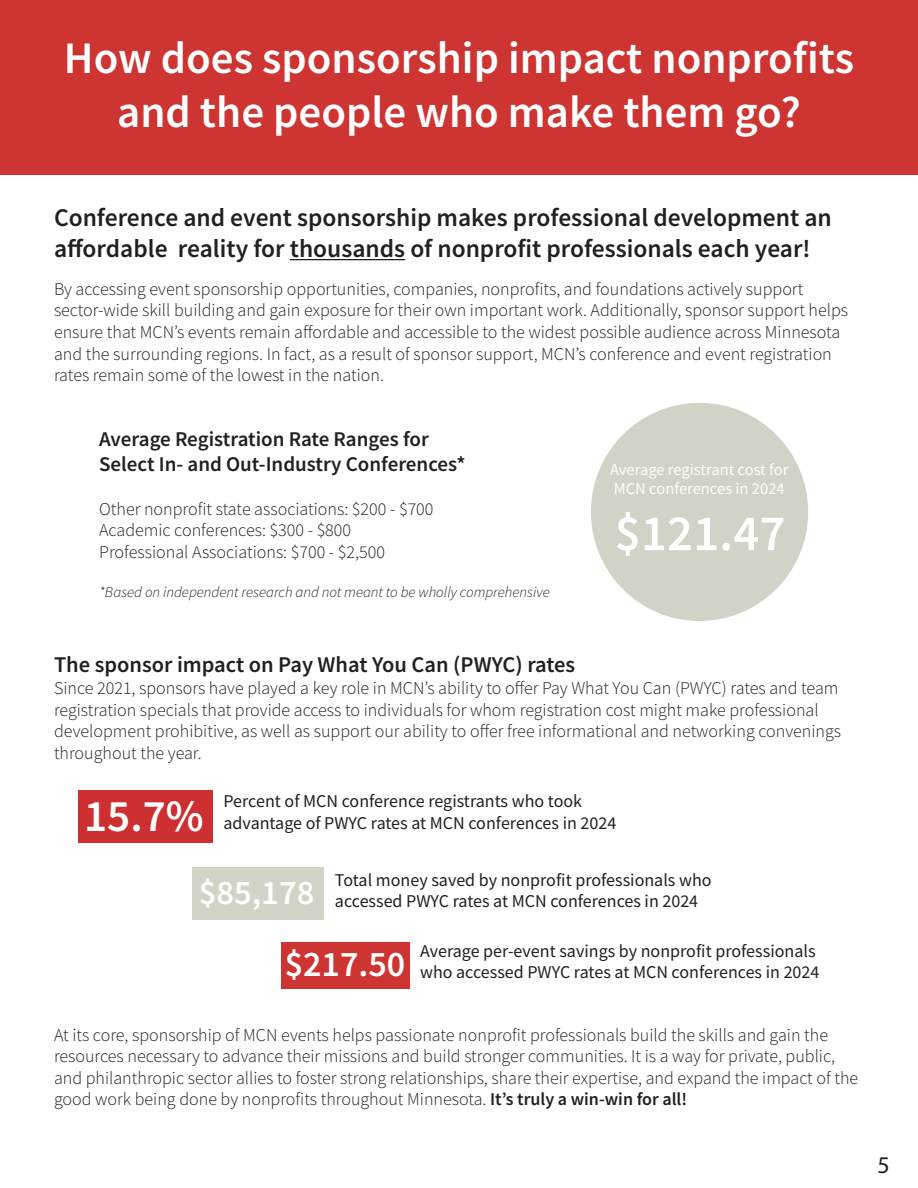
<style>
.page{position:relative;width:918px;height:1188px;background:#fff}
.page>*{position:absolute;margin:0;border:0;box-sizing:border-box;transform-origin:0 0}
.t1{font:600 51px "Source Sans Pro";color:#fff}
.t2{font:600 45px "Source Sans Pro";color:#fff}
.t3{font:600 36px "Source Sans Pro";color:#fff}
.t4{font:600 34.5px "Source Sans Pro";color:#fff}
.t5{font:600 25.5px/30.6px "Source Sans Pro";color:#231f20}
.t6{font:24px "Myriad Pro";color:#231f20}
.t7{font:600 22.5px "Source Sans Pro";color:#231f20}
.t8{font:600 21px "Source Sans Pro";color:#231f20}
.t9{font:300 18px/21.6px "Source Sans Pro";color:#231f20}
.t10{font:18px "Source Sans Pro";color:#231f20}
.t11{font:16.5px "Source Sans Pro";color:#fff}
.t12{font:italic 300 15px "Source Sans Pro";color:#231f20}
.s1{font-weight:600}
</style>
<div class="page">
<div style="left:0;top:0;width:918px;height:175px;background:#ce3431"></div>
<div style="left:591px;top:403px;width:217px;height:218px;background:#d0d3c5;border-radius:50%"></div>
<hr style="left:290px;top:259px;width:115px;height:1px;background:#231f20">
<div style="left:78px;top:791px;width:135px;height:52px;background:#ce3031"></div>
<div style="left:192px;top:867px;width:132px;height:53px;background:#d0d3c5"></div>
<div style="left:281px;top:942px;width:129px;height:47px;background:#ce3431"></div>
<p class="t2" style="left:64px;top:28px;width:792px">How does sponsorship impact nonprofits</p>
<p class="t2" style="left:117px;top:82px;width:685px">and the people who make them go?</p>
<p class="t5" style="left:54px;top:202px;width:779px">Conference and event sponsorship makes professional development an affordable reality for thousands of nonprofit professionals each year!</p>
<p class="t9" style="left:54px;top:278px;width:751px">By accessing event sponsorship opportunities, companies, nonprofits, and foundations actively support</p>
<p class="t9" style="left:54px;top:300px;width:796px">sector-wide skill building and gain exposure for their own important work. Additionally, sponsor support helps ensure that MCN’s events remain affordable and accessible to the widest possible audience across Minnesota and the surrounding regions. In fact, as a result of sponsor support, MCN’s conference and event registration rates remain some of the lowest in the nation.</p>
<p class="t8" style="left:99px;top:425px;width:331px">Average Registration Rate Ranges for</p>
<p class="t8" style="left:99px;top:451px;width:368px">Select In- and Out-Industry Conferences*</p>
<p class="t9" style="left:99px;top:498px;width:336px">Other nonprofit state associations: $200 - $700</p>
<p class="t9" style="left:99px;top:519px;width:253px">Academic conferences: $300 - $800</p>
<p class="t9" style="left:99px;top:541px;width:287px">Professional Associations: $700 - $2,500</p>
<p class="t12" style="left:99px;top:583px;width:452px">*Based on independent research and not meant to be wholly comprehensive</p>
<p class="t11" style="left:610px;top:459px;width:180px">Average registrant cost for</p>
<p class="t11" style="left:614px;top:478px;width:172px">MCN conferences in 2024</p>
<p class="t1" style="left:615px;top:500px;width:173px">$121.47</p>
<p class="t7" style="left:54px;top:650px;width:523px">The sponsor impact on Pay What You Can (PWYC) rates</p>
<p class="t9" style="left:54px;top:677px;width:789px">Since 2021, sponsors have played a key role in MCN’s ability to offer Pay What You Can (PWYC) rates and team registration specials that provide access to individuals for whom registration cost might make professional development prohibitive, as well as support our ability to offer free informational and networking convenings throughout the year.</p>
<p class="t2" style="left:84px;top:787px;width:121px">15.7%</p>
<p class="t10" style="left:224px;top:790px;width:360px">Percent of MCN conference registrants who took</p>
<p class="t10" style="left:224px;top:811px;width:394px">advantage of PWYC rates at MCN conferences in 2024</p>
<p class="t10" style="left:335px;top:868px;width:378px">Total money saved by nonprofit professionals who</p>
<p class="t10" style="left:335px;top:890px;width:365px">accessed PWYC rates at MCN conferences in 2024</p>
<p class="t10" style="left:420px;top:939px;width:397px">Average per-event savings by nonprofit professionals</p>
<p class="t10" style="left:420px;top:961px;width:401px">who accessed PWYC rates at MCN conferences in 2024</p>
<p class="t4" style="left:199px;top:870px;width:117px">$85,178</p>
<p class="t3" style="left:285px;top:941px;width:122px">$217.50</p>
<p class="t9" style="left:54px;top:1024px;width:806px">At its core, sponsorship of MCN events helps passionate nonprofit professionals build the skills and gain the resources necessary to advance their missions and build stronger communities. It is a way for private, public, and philanthropic sector allies to foster strong relationships, share their expertise, and expand the impact of the good work being done by nonprofits throughout Minnesota. <span class="s1">It’s truly a win-win for all!</span></p>
<h3 class="t6" style="left:878px;top:1151px;width:14px">5</h3>
</div>
